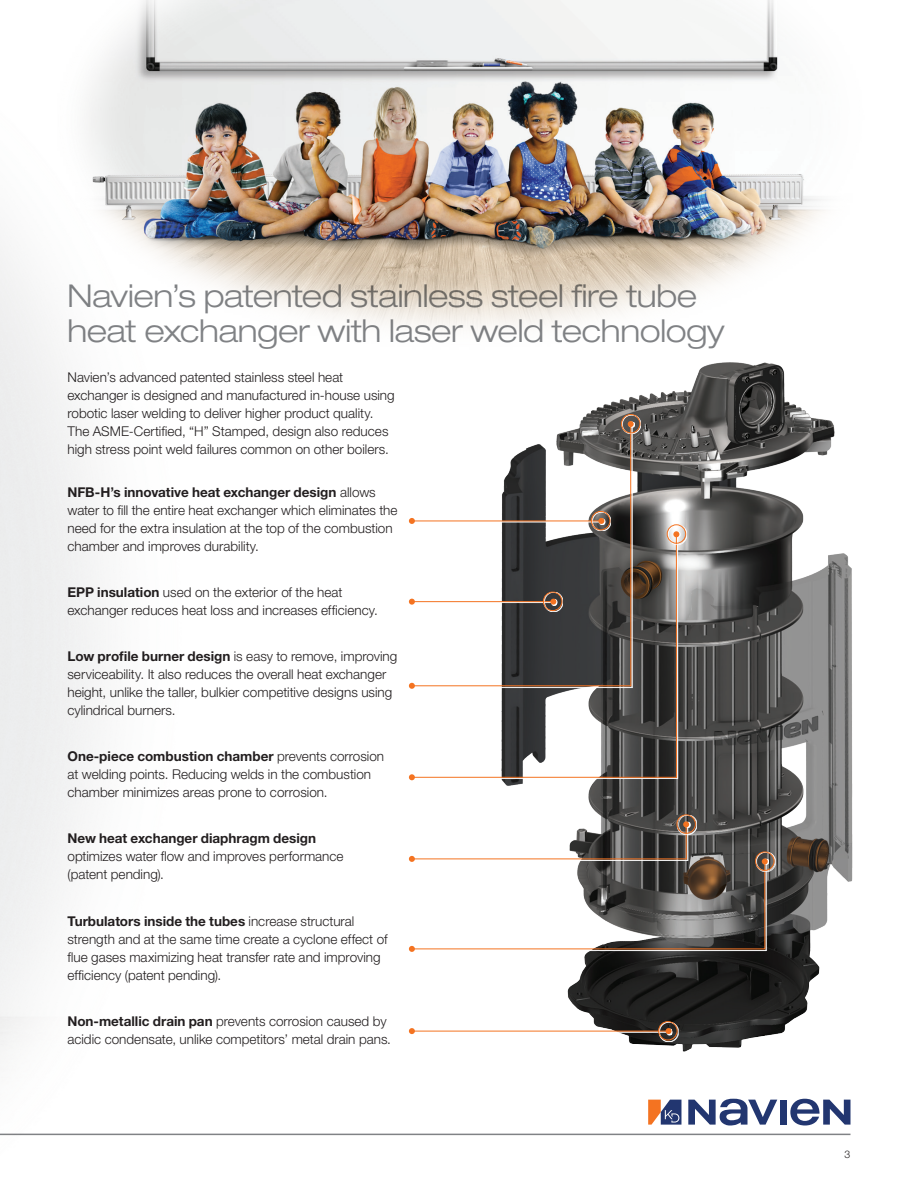
<style>
.page{position:relative;width:918px;height:1188px;background:#fff}
.page>*{position:absolute;margin:0;border:0;box-sizing:border-box;transform-origin:0 0}
.t1{font:300 expanded 31.5px/34.5px "Helvetica Neue LT Pro";letter-spacing:-.01em;color:#808285}
.t2{font:300 13.5px/18px "Helvetica Neue LT Pro";color:#231f20}
.t3{font:700 13.5px "Helvetica Neue LT Pro";color:#231f20}
.t4{font:300 10.5px "Helvetica Neue LT Pro";color:#231f20}
.s1{font-weight:700}
</style>
<div class="page">
<img style="left:9px;top:0;width:816px;height:369px">
<hr style="left:0;top:1134px;width:850px;height:1px;background:#808285">
<svg style="left:648px;top:1100px;width:33px;height:25px"></svg>
<div style="left:780px;top:1100px;width:7px;height:25px;background:#223670"></div>
<svg style="left:688px;top:1099px;width:89px;height:27px"></svg>
<svg style="left:790px;top:1099px;width:60px;height:27px"></svg>
<img style="left:482px;top:349px;width:371px;height:703px">
<svg style="left:641px;top:525px;width:46px;height:256px;background:#767675"></svg>
<svg style="left:411px;top:532px;width:269px;height:249px"></svg>
<svg style="left:411px;top:534px;width:266px;height:244px"></svg>
<svg style="left:409px;top:774px;width:6px;height:6px"></svg>
<svg style="left:668px;top:525px;width:19px;height:19px"></svg>
<div style="left:667px;top:524px;width:19px;height:20px;border:1px solid #f47321;border-radius:50%"></div>
<svg style="left:482px;top:815px;width:195px;height:6px"></svg>
<svg style="left:677px;top:815px;width:20px;height:6px"></svg>
<div style="left:677px;top:814px;width:19px;height:20px;border:1px solid #f47321;border-radius:50%"></div>
<svg style="left:482px;top:415px;width:159px;height:275px"></svg>
<svg style="left:411px;top:422px;width:223px;height:268px"></svg>
<svg style="left:411px;top:423px;width:221px;height:264px"></svg>
<svg style="left:409px;top:683px;width:6px;height:6px"></svg>
<svg style="left:622px;top:415px;width:19px;height:19px"></svg>
<div style="left:621px;top:414px;width:19px;height:19px;border:1px solid #f47321;border-radius:50%"></div>
<svg style="left:482px;top:1022px;width:177px;height:19px"></svg>
<svg style="left:411px;top:1029px;width:248px;height:6px"></svg>
<hr style="left:412px;top:1031px;width:257px;height:1px;background:#f47321">
<svg style="left:409px;top:1028px;width:6px;height:6px"></svg>
<svg style="left:659px;top:1022px;width:19px;height:19px"></svg>
<div style="left:658px;top:1021px;width:20px;height:19px;border:1px solid #f47321;border-radius:50%"></div>
<svg style="left:411px;top:592px;width:133px;height:20px"></svg>
<svg style="left:415px;top:599px;width:128px;height:6px"></svg>
<hr style="left:412px;top:601px;width:141px;height:1px;background:#f47321">
<svg style="left:409px;top:599px;width:6px;height:6px"></svg>
<svg style="left:544px;top:592px;width:19px;height:20px"></svg>
<div style="left:543px;top:592px;width:19px;height:19px;border:1px solid #f47321;border-radius:50%"></div>
<svg style="left:411px;top:512px;width:181px;height:19px"></svg>
<svg style="left:411px;top:519px;width:181px;height:6px"></svg>
<hr style="left:412px;top:521px;width:189px;height:1px;background:#f47321">
<svg style="left:409px;top:518px;width:6px;height:6px"></svg>
<svg style="left:592px;top:512px;width:19px;height:19px"></svg>
<div style="left:591px;top:511px;width:19px;height:19px;border:1px solid #f47321;border-radius:50%"></div>
<svg style="left:409px;top:821px;width:359px;height:131px"></svg>
<svg style="left:756px;top:852px;width:19px;height:20px"></svg>
<div style="left:755px;top:852px;width:19px;height:19px;border:1px solid #f47321;border-radius:50%"></div>
<h1 class="t1" style="left:68px;top:278px;width:659px">Navien’s patented stainless steel fire tube heat exchanger with laser weld technology</h1>
<p class="t2" style="left:68px;top:368px;width:329px">Navien’s advanced patented stainless steel heat exchanger is designed and manufactured in-house using robotic laser welding to deliver higher product quality.<br>The ASME‑Certified, “H” Stamped, design also reduces high stress point weld failures common on other boilers.</p>
<p class="t2" style="left:68px;top:483px;width:332px"><span class="s1">NFB-H’s innovative heat exchanger design</span> allows water to fill the entire heat exchanger which eliminates the need for the extra insulation at the top of the combustion chamber and improves durability.</p>
<p class="t2" style="left:68px;top:583px;width:312px"><span class="s1">EPP insulation</span> used on the exterior of the heat exchanger reduces heat loss and increases efficiency.</p>
<p class="t2" style="left:68px;top:647px;width:331px"><span class="s1">Low profile burner design</span> is easy to remove, improving serviceability. It also reduces the overall heat exchanger height, unlike the taller, bulkier competitive designs using cylindrical burners.</p>
<p class="t2" style="left:68px;top:747px;width:318px"><span class="s1">One-piece combustion chamber</span> prevents corrosion at welding points. Reducing welds in the combustion chamber minimizes areas prone to corrosion.</p>
<p class="t3" style="left:68px;top:830px;width:250px">New heat exchanger diaphragm design</p>
<p class="t2" style="left:68px;top:847px;width:278px">optimizes water flow and improves performance (patent pending).</p>
<p class="t2" style="left:68px;top:911px;width:322px"><span class="s1">Turbulators inside the tubes</span> increase structural strength and at the same time create a cyclone effect of flue gases maximizing heat transfer rate and improving efficiency (patent pending).</p>
<p class="t2" style="left:68px;top:1012px;width:325px"><span class="s1">Non-metallic drain pan</span> prevents corrosion caused by acidic condensate, unlike competitors’ metal drain pans.</p>
<p class="t4" style="left:845px;top:1148px;width:7px">3</p>
</div>
